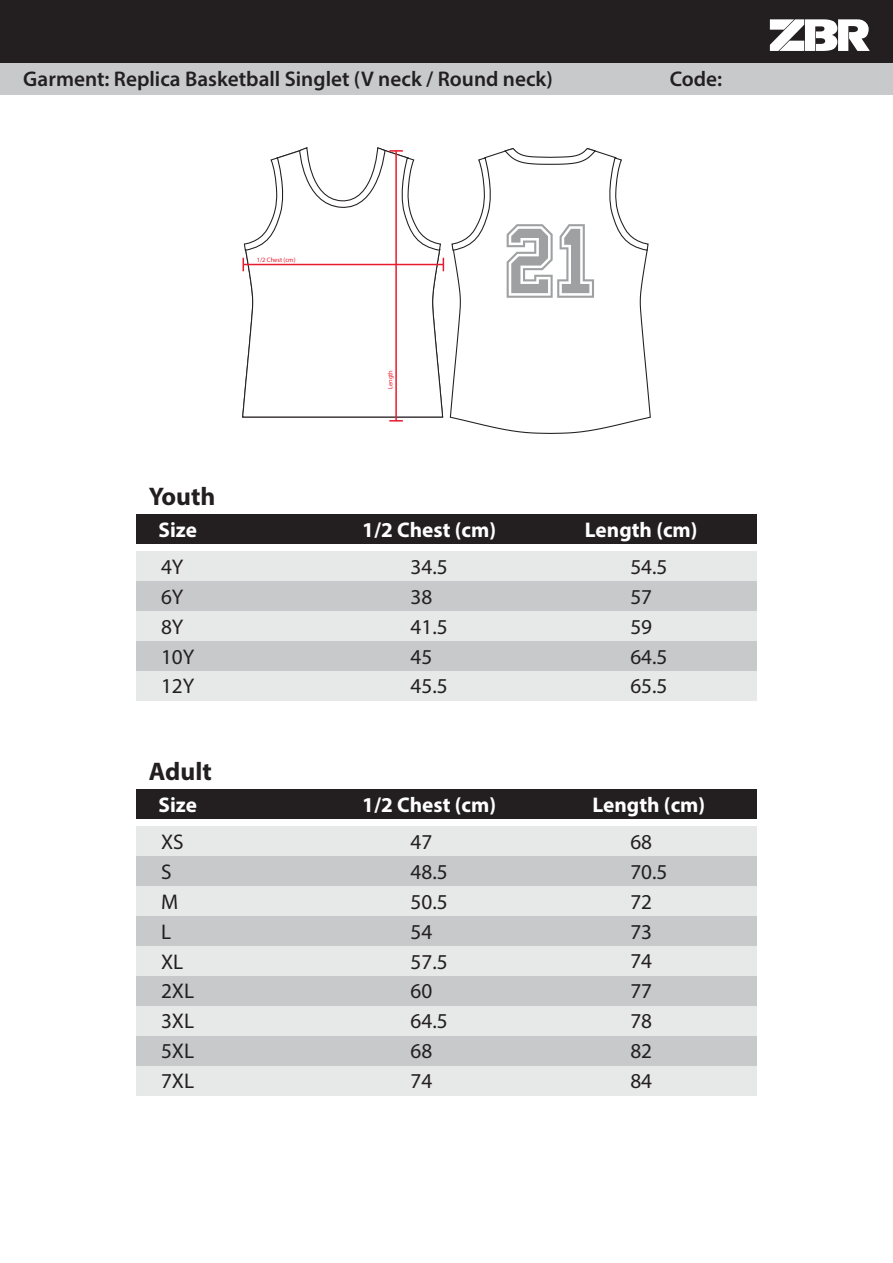
<style>
.page{position:relative;width:893px;height:1263px;background:#fff}
.page>*{position:absolute;margin:0;border:0;box-sizing:border-box;transform-origin:0 0}
.t1{font:700 25.5px "Myriad Pro";color:#231f20}
.t2{font:21.3px/30px "Myriad Pro";color:#231f20}
.t3{font:600 21.3px "Myriad Pro";color:#231f20}
.t4{font:700 21.3px "Myriad Pro";color:#fff}
.t5{font:6.45px "Myriad Pro";color:#e71a2e}
</style>
<div class="page">
<svg style="left:449px;top:151px;width:202px;height:283px"></svg>
<svg style="left:242px;top:147px;width:202px;height:271px"></svg>
<svg style="left:503px;top:148px;width:94px;height:17px"></svg>
<svg style="left:243px;top:157px;width:44px;height:94px"></svg>
<svg style="left:606px;top:157px;width:43px;height:94px"></svg>
<svg style="left:451px;top:157px;width:43px;height:94px"></svg>
<div style="left:0;top:0;width:893px;height:64px;background:#231f20"></div>
<div style="left:0;top:63px;width:893px;height:32px;background:#c7c9cb"></div>
<svg style="left:770px;top:19px;width:100px;height:32px"></svg>
<div style="left:136px;top:551px;width:621px;height:30px;background:#e7e8e8"></div>
<div style="left:136px;top:514px;width:621px;height:30px;background:#231f20"></div>
<div style="left:136px;top:789px;width:621px;height:30px;background:#231f20"></div>
<div style="left:136px;top:581px;width:621px;height:30px;background:#c7c9cb"></div>
<div style="left:136px;top:611px;width:621px;height:30px;background:#e7e8e8"></div>
<div style="left:136px;top:641px;width:621px;height:30px;background:#c7c9cb"></div>
<div style="left:136px;top:671px;width:621px;height:30px;background:#e7e8e8"></div>
<div style="left:136px;top:826px;width:621px;height:30px;background:#e7e8e8"></div>
<div style="left:136px;top:856px;width:621px;height:30px;background:#c7c9cb"></div>
<div style="left:136px;top:886px;width:621px;height:30px;background:#e7e8e8"></div>
<div style="left:136px;top:916px;width:621px;height:30px;background:#c7c9cb"></div>
<div style="left:136px;top:946px;width:621px;height:30px;background:#e7e8e8"></div>
<div style="left:136px;top:976px;width:621px;height:30px;background:#c7c9cb"></div>
<div style="left:136px;top:1006px;width:621px;height:30px;background:#e7e8e8"></div>
<div style="left:136px;top:1036px;width:621px;height:30px;background:#c7c9cb"></div>
<div style="left:136px;top:1066px;width:621px;height:29px;background:#e7e8e8"></div>
<hr style="left:395px;top:151px;width:2px;height:270px;background:#e71a2e">
<svg style="left:298px;top:148px;width:143px;height:103px"></svg>
<svg style="left:389px;top:420px;width:14px;height:2px"></svg>
<hr style="left:243px;top:264px;width:200px;height:1px;background:#e71a2e">
<svg style="left:243px;top:258px;width:1px;height:13px"></svg>
<svg style="left:443px;top:258px;width:1px;height:13px"></svg>
<svg style="left:507px;top:224px;width:87px;height:74px"></svg>
<p class="t3" style="left:23px;top:66px;width:531px">Garment: Replica Basketball Singlet (V neck / Round neck)</p>
<p class="t3" style="left:670px;top:66px;width:54px">Code:</p>
<p class="t5" style="left:257px;top:255px;width:40px">1/2 Chest (cm)</p>
<p class="t1" style="left:149px;top:480px;width:68px">Youth</p>
<p class="t5" style="left:386px;top:389px;width:21px;rotate:-90deg">Length</p>
<p class="t4" style="left:159px;top:515px;width:40px">Size</p>
<p class="t4" style="left:362px;top:515px;width:135px">1/2 Chest (cm)</p>
<p class="t4" style="left:585px;top:515px;width:114px">Length (cm)</p>
<p class="t2" style="left:161px;top:551px;width:24px">4Y</p>
<p class="t2" style="left:411px;top:551px;width:39px">34.5</p>
<p class="t2" style="left:630px;top:551px;width:39px">54.5</p>
<p class="t2" style="left:161px;top:581px;width:24px">6Y<br>8Y</p>
<p class="t2" style="left:411px;top:581px;width:39px">38<br>41.5</p>
<p class="t2" style="left:630px;top:581px;width:23px">57<br>59</p>
<p class="t2" style="left:161px;top:641px;width:35px">10Y<br>12Y</p>
<p class="t2" style="left:411px;top:641px;width:39px">45<br>45.5</p>
<p class="t2" style="left:630px;top:641px;width:39px">64.5<br>65.5</p>
<p class="t1" style="left:149px;top:755px;width:64px">Adult</p>
<p class="t4" style="left:159px;top:790px;width:40px">Size</p>
<p class="t4" style="left:362px;top:790px;width:135px">1/2 Chest (cm)</p>
<p class="t4" style="left:593px;top:790px;width:114px">Length (cm)</p>
<p class="t2" style="left:161px;top:826px;width:35px">XS<br>S<br>M<br>L<br>XL<br>2XL<br>3XL<br>5XL<br>7XL</p>
<p class="t2" style="left:411px;top:826px;width:39px">47<br>48.5<br>50.5<br>54<br>57.5<br>60<br>64.5<br>68<br>74</p>
<p class="t2" style="left:630px;top:826px;width:39px">68<br>70.5<br>72<br>73<br>74<br>77<br>78<br>82<br>84</p>
</div>
